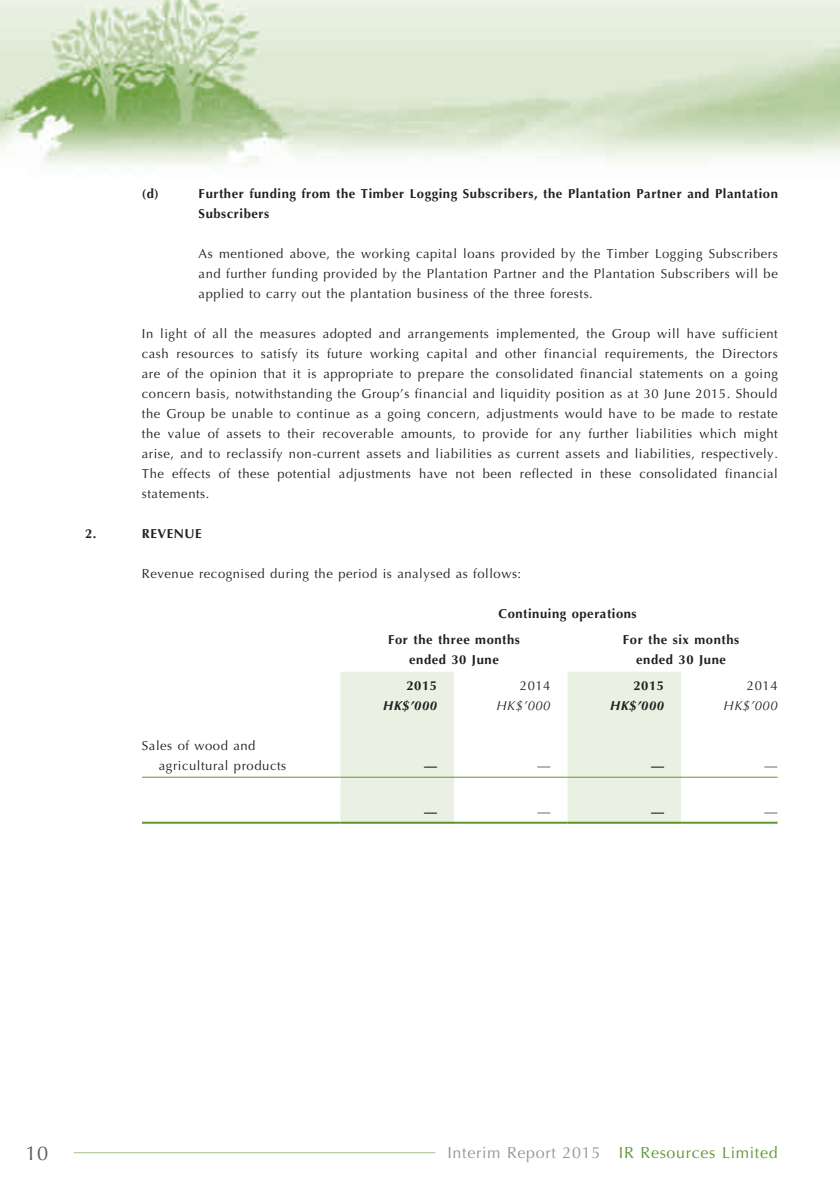
<style>
.page{position:relative;width:840px;height:1191px;background:#fff}
.page>*{position:absolute;margin:0;border:0;box-sizing:border-box;transform-origin:0 0}
.t1{font:20px "Optima";color:#57585a}
.t2{font:16px "Optima";letter-spacing:.04em;color:#5c9731}
.t3{font:13px/20px "Optima";letter-spacing:.04em;color:#231f20;text-align:justify}
.t4{font:700 13px/20px "Optima";letter-spacing:.04em;color:#231f20}
.t5{font:italic 700 13px "Optima";letter-spacing:.04em;color:#231f20}
.t6{font:italic 13px "Optima";letter-spacing:.04em;color:#231f20}
.s1{color:#939598}
</style>
<div class="page">
<img style="left:0;top:0;width:839px;height:1154px">
<hr style="left:74px;top:1152px;width:361px;height:1px;background:#a6c28a">
<svg style="left:340px;top:671px;width:340px;height:150px;fill:#eaf0e2"></svg>
<hr style="left:142px;top:776px;width:198px;height:1px;background:#5c9731">
<hr style="left:340px;top:776px;width:114px;height:1px;background:#5c9731">
<hr style="left:454px;top:776px;width:113px;height:1px;background:#5c9731">
<hr style="left:567px;top:776px;width:113px;height:1px;background:#5c9731">
<hr style="left:680px;top:776px;width:97px;height:1px;background:#5c9731">
<hr style="left:142px;top:821px;width:198px;height:2px;background:#5c9731">
<hr style="left:340px;top:821px;width:114px;height:2px;background:#5c9731">
<hr style="left:454px;top:821px;width:113px;height:2px;background:#5c9731">
<hr style="left:567px;top:821px;width:113px;height:2px;background:#5c9731">
<hr style="left:680px;top:821px;width:97px;height:2px;background:#5c9731">
<p class="t4" style="left:142px;top:184px;width:18px">(d)</p>
<p class="t4" style="left:198px;top:184px;width:580px">Further funding from the Timber Logging Subscribers, the Plantation Partner and Plantation<br>Subscribers</p>
<p class="t3" style="left:198px;top:244px;width:580px">As mentioned above, the working capital loans provided by the Timber Logging Subscribers and further funding provided by the Plantation Partner and the Plantation Subscribers will be applied to carry out the plantation business of the three forests.</p>
<p class="t3" style="left:142px;top:324px;width:637px">In light of all the measures adopted and arrangements implemented, the Group will have sufficient cash resources to satisfy its future working capital and other financial requirements, the Directors are of the opinion that it is appropriate to prepare the consolidated financial statements on a going concern basis, notwithstanding the Group’s financial and liquidity position as at 30 June 2015. Should the Group be unable to continue as a going concern, adjustments would have to be made to restate the value of assets to their recoverable amounts, to provide for any further liabilities which might arise, and to reclassify non-current assets and liabilities as current assets and liabilities, respectively.<br>The effects of these potential adjustments have not been reflected in these consolidated financial statements.</p>
<p class="t4" style="left:85px;top:524px;width:13px">2.</p>
<p class="t4" style="left:142px;top:524px;width:61px">REVENUE</p>
<p class="t3" style="left:142px;top:564px;width:380px">Revenue recognised during the period is analysed as follows:</p>
<p class="t4" style="left:388px;top:601px;width:250px;line-height:25.6px;text-indent:110px">Continuing operations<br>For the three months</p>
<p class="t4" style="left:409px;top:649px;width:91px">ended 30 June</p>
<p class="t4" style="left:622px;top:629px;width:118px;text-align:center">For the six months ended 30 June</p>
<p class="t3" style="left:159px;top:735px;width:129px;text-indent:-17px">Sales of wood and agricultural products</p>
<p class="t4" style="left:406px;top:675px;width:32px">2015</p>
<p class="t3" style="left:519px;top:675px;width:32px">2014</p>
<p class="t4" style="left:633px;top:675px;width:32px">2015</p>
<p class="t3" style="left:746px;top:675px;width:32px">2014</p>
<p class="t5" style="left:383px;top:697px;width:55px">HK$’000</p>
<p class="t6" style="left:496px;top:697px;width:56px">HK$’000</p>
<p class="t5" style="left:609px;top:697px;width:55px">HK$’000</p>
<p class="t6" style="left:723px;top:697px;width:56px">HK$’000</p>
<p class="t4" style="left:424px;top:755px;width:14px">—</p>
<p class="t3" style="left:537px;top:755px;width:14px">—</p>
<p class="t4" style="left:650px;top:755px;width:14px">—</p>
<p class="t3" style="left:764px;top:755px;width:14px">—</p>
<p class="t4" style="left:424px;top:801px;width:14px">—</p>
<p class="t3" style="left:537px;top:801px;width:14px">—</p>
<p class="t4" style="left:650px;top:801px;width:14px">—</p>
<p class="t3" style="left:764px;top:801px;width:14px">—</p>
<h1 class="t1" style="left:25px;top:1141px;width:25px">10</h1>
<p class="t2" style="left:447px;top:1143px;width:331px"><span class="s1">Interim Report 2015</span> IR Resources Limited</p>
</div>
